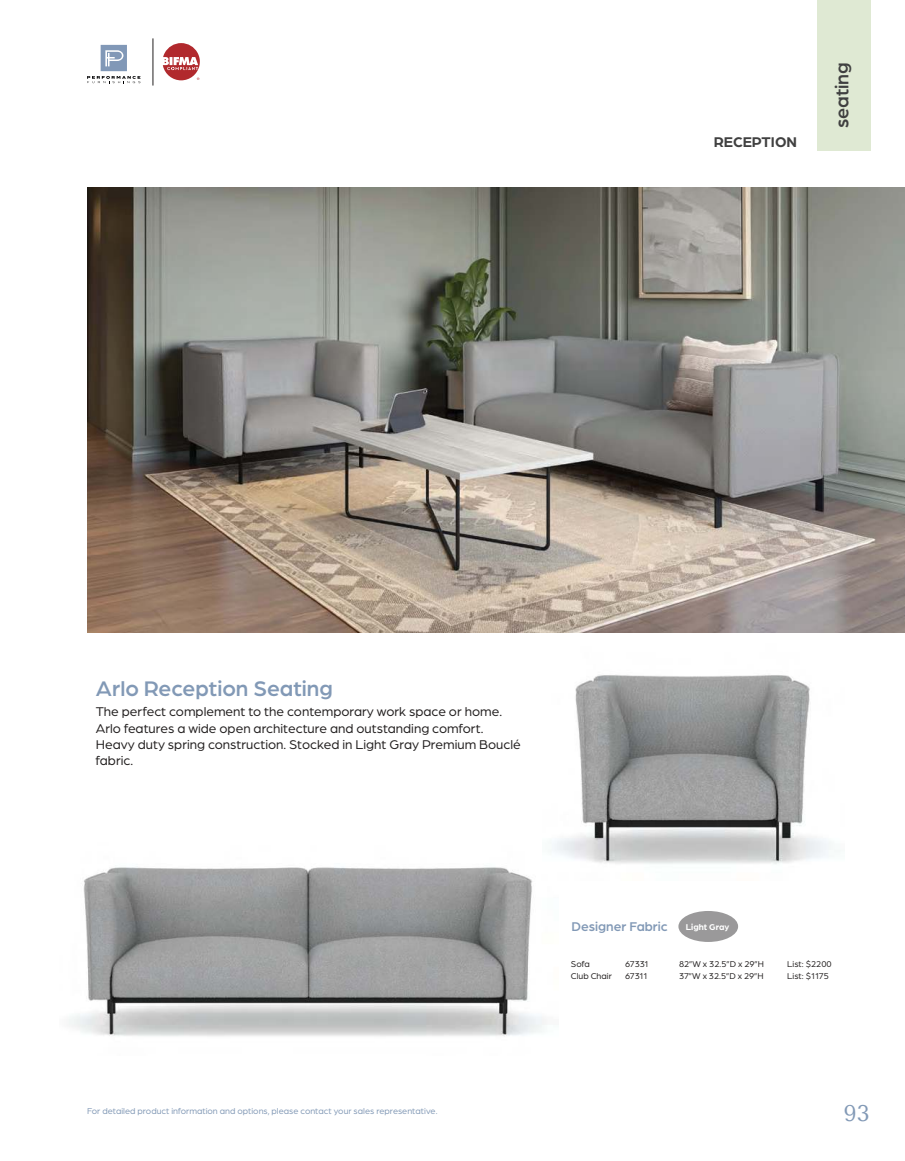
<style>
.page{position:relative;width:905px;height:1161px;background:#fff}
.page>*{position:absolute;margin:0;border:0;box-sizing:border-box;transform-origin:0 0}
.t1{font:500 22.5px "Arboria";color:#8299b6}
.t2{font:22.5px "Tenor Sans";color:#8299b6}
.t3{font:500 19.5px "Arboria";color:#404040}
.t4{font:700 15px "Arboria";color:#404040}
.t5{font:13.5px/16.2px "Arboria";color:#221f1f}
.t6{font:500 13.5px "Arboria";color:#8299b6}
.t7{font:9px "Arboria";color:#8299b6}
.t8{font:9px "Arboria";color:#221f1f}
.t9{font:700 9px "Arboria";color:#fff}
</style>
<div class="page">
<div style="left:817px;top:0;width:53px;height:151px;background:#dfe9d3"></div>
<svg style="left:163px;top:43px;width:37px;height:37px"></svg>
<div style="left:678px;top:911px;width:60px;height:31px;background:#9a999a;border-radius:50%"></div>
<img style="left:87px;top:188px;width:817px;height:444px">
<img style="left:555px;top:675px;width:276px;height:189px">
<img style="left:69px;top:842px;width:490px;height:195px">
<svg style="left:87px;top:45px;width:53px;height:38px"></svg>
<hr style="left:153px;top:38px;width:1px;height:48px;background:#221f1f">
<p class="t4" style="left:713px;top:136px;width:85px">RECEPTION</p>
<h2 class="t3" style="left:834px;top:128px;width:68px;rotate:-90deg">seating</h2>
<h1 class="t1" style="left:96px;top:680px;width:238px">Arlo Reception Seating</h1>
<p class="t5" style="left:96px;top:704px;width:426px">The perfect complement to the contemporary work space or home.<br>Arlo features a wide open architecture and outstanding comfort.<br>Heavy duty spring construction. Stocked in Light Gray Premium Bouclé fabric.</p>
<p class="t6" style="left:571px;top:921px;width:98px">Designer Fabric</p>
<p class="t9" style="left:685px;top:924px;width:45px">Light Gray</p>
<p class="t8" style="left:571px;top:960px;width:20px">Sofa</p>
<p class="t8" style="left:625px;top:960px;width:25px">67331</p>
<p class="t8" style="left:679px;top:960px;width:87px">82”W x 32.5”D x 29”H</p>
<p class="t8" style="left:787px;top:960px;width:46px">List: $2200</p>
<p class="t8" style="left:571px;top:972px;width:42px">Club Chair</p>
<p class="t8" style="left:625px;top:972px;width:24px">67311</p>
<p class="t8" style="left:679px;top:972px;width:86px">37”W x 32.5”D x 29”H</p>
<p class="t8" style="left:787px;top:972px;width:43px">List: $1175</p>
<p class="t7" style="left:87px;top:1108px;width:352px">For detailed product information and options, please contact your sales representative.</p>
<h1 class="t2" style="left:843px;top:1100px;width:28px">93</h1>
</div>
